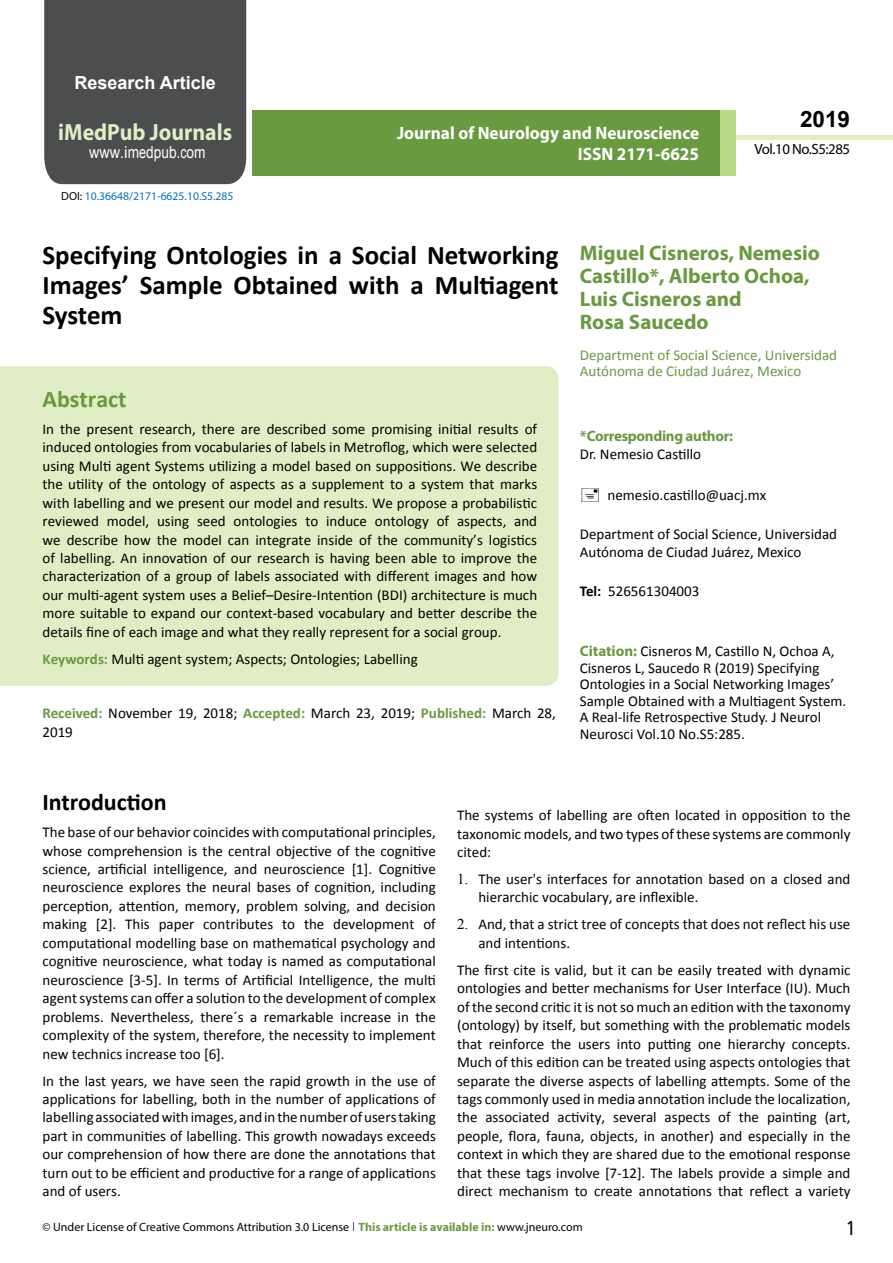
<style>
.page{position:relative;width:893px;height:1263px;background:#fff}
.page>*{position:absolute;margin:0;border:0;box-sizing:border-box;transform-origin:0 0}
.t1{font:700 27px/29.7px "Calibri";color:#000;text-align:justify}
.t2{font:25.5px "Tunga";color:#000}
.t3{font:700 24px "Calibri";color:#000}
.t4{font:700 24px "Calibri";color:#689a40}
.t5{font:700 23.4px "Myriad Pro";color:#e1eec5;scale:.93 1}
.t6{font:700 22.5px "Arial";color:#000}
.t7{font:700 21px/23.1px "Myriad Pro";color:#689a40}
.t8{font:700 18px/21.6px "Myriad Pro";color:#fff;text-align:right;scale:.96 1}
.t9{font:700 18px "Arial";color:#fff}
.t10{font:16.5px "Arial";color:#fff;scale:.87 1}
.t11{font:15px/18.5px "Calibri";color:#000}
.t12{font:15px/16.5px "Calibri";color:#689a40}
.t13{font:700 15px "Myriad Pro";letter-spacing:-.02em;color:#689a40}
.t14{font:14.85px "Myriad Pro";letter-spacing:-.03em;color:#000}
.t15{font:12px "Myriad Pro";color:#000}
.t16{font:11.7px "Myriad Pro";color:#0072bc}
.s1{font-family:"Calibri"}
.s2{color:#000}
.s3{font-weight:700;color:#689a40}
.s4{font-weight:700}
.s5{font-family:"Myriad Pro";font-weight:700;color:#689a40}
.s6{font-family:"Times New Roman"}
.s7{font-family:"Tunga"}
</style>
<div class="page">
<div style="left:44px;top:0;width:202px;height:184px;background:#4c4d4f"></div>
<div style="left:736px;top:135px;width:157px;height:5px;background:#e1eec5"></div>
<div style="left:252px;top:110px;width:469px;height:66px;background:#689a40"></div>
<div style="left:720px;top:110px;width:16px;height:66px;background:#b9da89"></div>
<div style="left:0;top:366px;width:558px;height:320px;background:#e1eec5"></div>
<p class="t9" style="left:75px;top:70px;width:143px">Research Article</p>
<h3 class="t5" style="left:58px;top:117px;width:188px">iMedPub Journals</h3>
<p class="t10" style="left:89px;top:141px;width:135px">www.imedpub<span class="s1">.</span>com</p>
<p class="t16" style="left:61px;top:189px;width:174px"><span class="s2">DOI:</span> 10.36648/2171-6625.10.S5.285</p>
<p class="t8" style="left:397px;top:121px;width:316px">Journal of Neurology and Neuroscience<br>ISSN 2171-6625</p>
<h3 class="t6" style="left:800px;top:104px;width:52px">2019</h3>
<p class="t14" style="left:755px;top:140px;width:97px">Vol.10 No.S5:285</p>
<h1 class="t1" style="left:43px;top:240px;width:517px">Specifying Ontologies in a Social Networking Images’ Sample Obtained with a Multiagent System</h1>
<h3 class="t4" style="left:43px;top:384px;width:86px">Abstract</h3>
<p class="t11" style="left:43px;top:420px;width:496px;text-align:justify">In the present research, there are described some promising initial results of induced ontologies from vocabularies of labels in Metroflog, which were selected using Multi agent Systems utilizing a model based on suppositions. We describe the utility of the ontology of aspects as a supplement to a system that marks with labelling and we present our model and results. We propose a probabilistic reviewed model, using seed ontologies to induce ontology of aspects, and we describe how the model can integrate inside of the community’s logistics of labelling. An innovation of our research is having been able to improve the characterization of a group of labels associated with different images and how our multi-agent system uses a Belief–Desire-Intention (BDI) architecture is much more suitable to expand our context-based vocabulary and better describe the details fine of each image and what they really represent for a social group.</p>
<p class="t11" style="left:43px;top:650px;width:377px"><span class="s3">Keywords:</span> Multi agent system; Aspects; Ontologies; Labelling</p>
<p class="t11" style="left:43px;top:704px;width:515px"><span class="s3">Received:</span> November 19, 2018; <span class="s3">Accepted:</span> March 23, 2019; <span class="s3">Published:</span> March 28,<br>2019</p>
<h3 class="t7" style="left:580px;top:240px;width:242px">Miguel Cisneros, Nemesio<br>Castillo*, Alberto Ochoa,<br>Luis Cisneros and<br>Rosa Saucedo</h3>
<p class="t12" style="left:580px;top:347px;width:259px">Department of Social Science, Universidad<br>Autónoma de Ciudad Juárez, Mexico</p>
<p class="t13" style="left:580px;top:426px;width:155px">*Corresponding author:</p>
<p class="t11" style="left:580px;top:445px;width:123px">Dr. Nemesio Castillo</p>
<p class="t11" style="left:608px;top:486px;width:160px">nemesio.castillo@uacj.mx</p>
<p class="t11" style="left:580px;top:525px;width:259px;line-height:18px">Department of Social Science, Universidad<br>Autónoma de Ciudad Juárez, Mexico</p>
<p class="t11" style="left:580px;top:582px;width:121px"><span class="s4">Tel:</span> 526561304003</p>
<p class="t11" style="left:580px;top:643px;width:268px;line-height:16.5px"><span class="s5">Citation:</span> Cisneros M, Castillo N, Ochoa A, Cisneros L, Saucedo R (2019) Specifying Ontologies in a Social Networking Images’ Sample Obtained with a Multiagent System.<br>A Real-life Retrospective Study. J Neurol Neurosci Vol.10 No.S5:285.</p>
<h3 class="t3" style="left:43px;top:787px;width:126px">Introduction</h3>
<p class="t11" style="left:43px;top:823px;width:395px;text-align:justify">The base of our behavior coincides with computational principles, whose comprehension is the central objective of the cognitive science, artificial intelligence, and neuroscience [1]. Cognitive neuroscience explores the neural bases of cognition, including perception, attention, memory, problem solving, and decision making [2]. This paper contributes to the development of computational modelling base on mathematical psychology and cognitive neuroscience, what today is named as computational neuroscience [3-5]. In terms of Artificial Intelligence, the multi agent systems can offer a solution to the development of complex problems. Nevertheless, there´s a remarkable increase in the complexity of the system, therefore, the necessity to implement new technics increase too [6].</p>
<p class="t11" style="left:43px;top:1071px;width:395px;text-align:justify">In the last years, we have seen the rapid growth in the use of applications for labelling, both in the number of applications of labelling associated with images, and in the number of users taking part in communities of labelling. This growth nowadays exceeds our comprehension of how there are done the annotations that turn out to be efficient and productive for a range of applications and of users.</p>
<p class="t11" style="left:457px;top:806px;width:395px;text-align:justify">The systems of labelling are often located in opposition to the taxonomic models, and two types of these systems are commonly cited:</p>
<p class="t11" style="left:478px;top:870px;width:374px;text-indent:-21px"><span class="s6">1.</span> The user's interfaces for annotation based on a closed and hierarchic vocabulary, are inflexible.</p>
<p class="t11" style="left:478px;top:915px;width:374px;text-indent:-21px"><span class="s6">2.</span> And, that a strict tree of concepts that does not reflect his use and intentions.</p>
<p class="t11" style="left:457px;top:961px;width:395px;text-align:justify">The first cite is valid, but it can be easily treated with dynamic ontologies and better mechanisms for User Interface (IU). Much of the second critic it is not so much an edition with the taxonomy (ontology) by itself, but something with the problematic models that reinforce the users into putting one hierarchy concepts.<br>Much of this edition can be treated using aspects ontologies that separate the diverse aspects of labelling attempts. Some of the tags commonly used in media annotation include the localization, the associated activity, several aspects of the painting (art, people, flora, fauna, objects, in another) and especially in the context in which they are shared due to the emotional response that these tags involve [7-12]. The labels provide a simple and direct mechanism to create annotations that reflect a variety</p>
<p class="t15" style="left:43px;top:1219px;width:542px">© Under License of Creative Commons Attribution 3.0 License <span class="s7">|</span> <span class="s3">This article is available in:</span> www.jneuro.com</p>
<h2 class="t2" style="left:847px;top:1211px;width:9px">1</h2>
</div>
